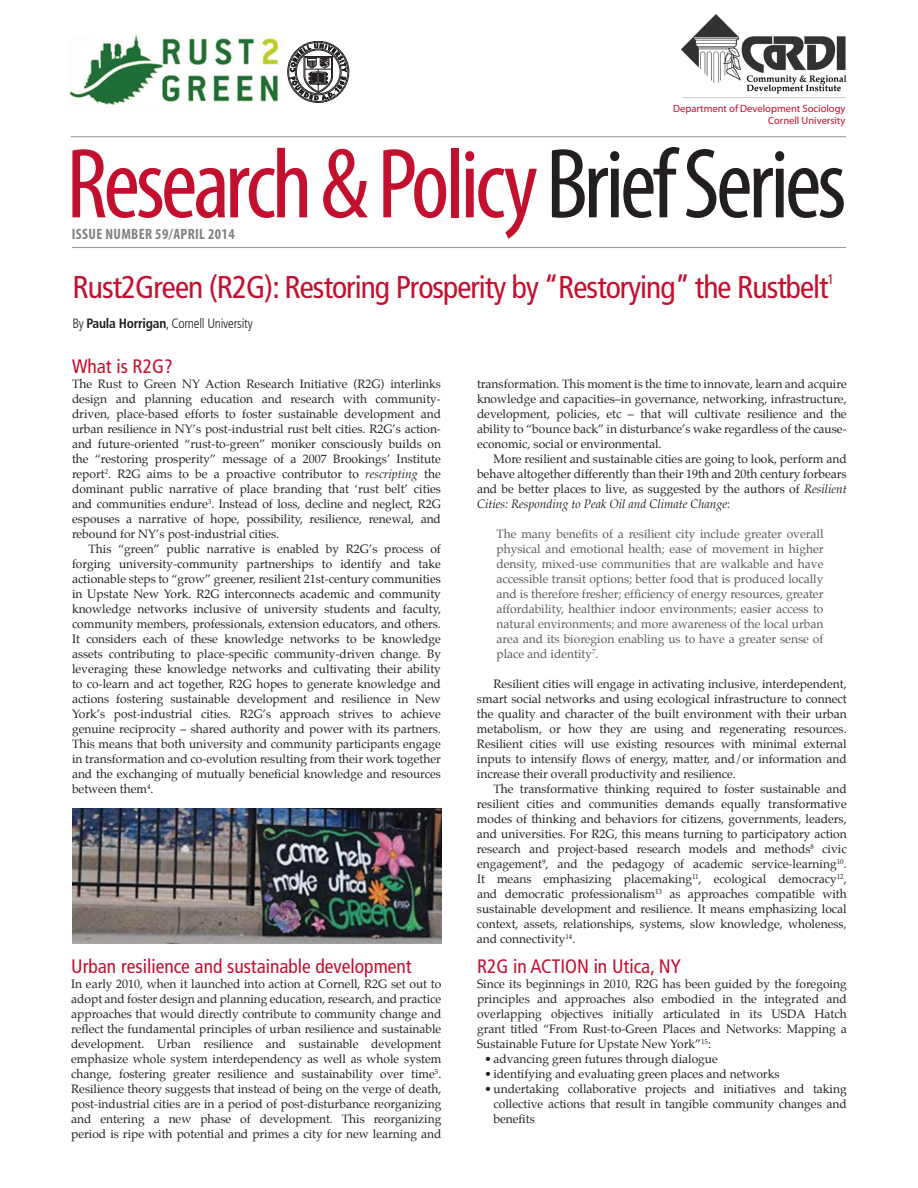
<style>
.page{position:relative;width:918px;height:1188px;background:#fff}
.page>*{position:absolute;margin:0;border:0;box-sizing:border-box;transform-origin:0 0}
.t1{font:condensed 100.5px "Myriad Pro";letter-spacing:-.04em;color:#c3102f}
.t2{font:condensed 31.5px "Frutiger LT Std";letter-spacing:-.03em;color:#c3102f}
.t3{font:condensed 19.5px "Frutiger LT Std";color:#c3102f}
.t4{font:700 condensed 15px "Myriad Pro";letter-spacing:.025em;color:#808285}
.t5{font:condensed 13.95px "Frutiger LT Std";color:#c3102f}
.t6{font:300 condensed 13.5px "Frutiger LT Std";letter-spacing:-.02em;color:#231f20}
.t7{font:12px/15px "Palatino";color:#231f20;text-align:justify}
.t8{font:12px/15px "Palatino";color:#57585a;text-align:justify}
.t9{font:10.5px/12.6px "Myriad Pro";color:#c3102f;text-align:right}
.s1{color:#231f20}
.s2{font-weight:700}
.s3{font-style:italic}
</style>
<div class="page">
<hr style="left:71px;top:136px;width:775px;height:1px;background:#939598">
<hr style="left:72px;top:247px;width:774px;height:1px;background:#939598">
<img style="left:681px;top:14px;width:166px;height:84px">
<img style="left:70px;top:35px;width:209px;height:70px">
<svg style="left:288px;top:41px;width:61px;height:62px"></svg>
<img style="left:72px;top:808px;width:370px;height:135px">
<p class="t9" style="left:673px;top:102px;width:174px">Department of Development Sociology<br>Cornell University</p>
<h1 class="t1" style="left:66px;top:130px;width:782px">Research &amp; Policy <span class="s1">Brief Series</span></h1>
<p class="t4" style="left:72px;top:225px;width:164px">ISSUE NUMBER 59/APRIL 2014</p>
<h2 class="t2" style="left:72px;top:269px;width:758px">Rust2Green (R2G): Restoring Prosperity by “Restorying” the Rustbelt</h2>
<p class="t5" style="left:828px;top:271px;width:8px">1</p>
<p class="t6" style="left:72px;top:316px;width:182px">By <span class="s2">Paula Horrigan</span>, Cornell University</p>
<h3 class="t3" style="left:72px;top:355px;width:102px">What is R2G?</h3>
<p class="t7" style="left:72px;top:378px;width:371px">The Rust to Green NY Action Research Initiative (R2G) interlinks design and planning education and research with community&shy;driven, place-based efforts to foster sustainable development and urban resilience in NY’s post-industrial rust belt cities. R2G’s action&shy;and future-oriented “rust-to-green” moniker consciously builds on the “restoring prosperity” message of a 2007 Brookings’ Institute report<sup>2</sup>. R2G aims to be a proactive contributor to <span class="s3">rescripting</span> the dominant public narrative of place branding that ‘rust belt’ cities and communities endure<sup>3</sup>. Instead of loss, decline and neglect, R2G espouses a narrative of hope, possibility, resilience, renewal, and rebound for NY’s post-industrial cities.</p>
<p class="t7" style="left:72px;top:543px;width:371px;text-indent:16px">This “green” public narrative is enabled by R2G’s process of forging university-community partnerships to identify and take actionable steps to “grow” greener, resilient 21st-century communities in Upstate New York. R2G interconnects academic and community knowledge networks inclusive of university students and faculty, community members, professionals, extension educators, and others.<br>It considers each of these knowledge networks to be knowledge assets contributing to place-specific community-driven change. By leveraging these knowledge networks and cultivating their ability to co-learn and act together, R2G hopes to generate knowledge and actions fostering sustainable development and resilience in New York’s post-industrial cities. R2G’s approach strives to achieve genuine reciprocity – shared authority and power with its partners.<br>This means that both university and community participants engage in transformation and co-evolution resulting from their work together and the exchanging of mutually beneficial knowledge and resources between them<sup>4</sup>.</p>
<h3 class="t3" style="left:71px;top:955px;width:342px">Urban resilience and sustainable development</h3>
<p class="t7" style="left:71px;top:978px;width:372px">In early 2010, when it launched into action at Cornell, R2G set out to adopt and foster design and planning education, research, and practice approaches that would directly contribute to community change and reflect the fundamental principles of urban resilience and sustainable development. Urban resilience and sustainable development emphasize whole system interdependency as well as whole system change, fostering greater resilience and sustainability over time<sup>5</sup>.<br>Resilience theory suggests that instead of being on the verge of death, post-industrial cities are in a period of post-disturbance reorganizing and entering a new phase of development. This reorganizing period is ripe with potential and primes a city for new learning and</p>
<p class="t7" style="left:477px;top:378px;width:371px">transformation. This moment is the time to innovate, learn and acquire knowledge and capacities–in governance, networking, infrastructure, development, policies, etc – that will cultivate resilience and the ability to “bounce back” in disturbance’s wake regardless of the cause&shy;economic, social or environmental.</p>
<p class="t7" style="left:477px;top:453px;width:371px;text-indent:16px">More resilient and sustainable cities are going to look, perform and behave altogether differently than their 19th and 20th century forbears and be better places to live, as suggested by the authors of <span class="s3">Resilient Cities: Responding to Peak Oil and Climate Change</span>:</p>
<p class="t8" style="left:496px;top:528px;width:329px">The many benefits of a resilient city include greater overall physical and emotional health; ease of movement in higher density, mixed-use communities that are walkable and have accessible transit options; better food that is produced locally and is therefore fresher; efficiency of energy resources, greater affordability, healthier indoor environments; easier access to natural environments; and more awareness of the local urban area and its bioregion enabling us to have a greater sense of place and identity<sup>7</sup>.</p>
<p class="t7" style="left:477px;top:678px;width:371px;text-indent:16px">Resilient cities will engage in activating inclusive, interdependent, smart social networks and using ecological infrastructure to connect the quality and character of the built environment with their urban metabolism, or how they are using and regenerating resources.<br>Resilient cities will use existing resources with minimal external inputs to intensify flows of energy, matter, and/or information and increase their overall productivity and resilience.</p>
<p class="t7" style="left:477px;top:783px;width:371px;text-indent:16px">The transformative thinking required to foster sustainable and resilient cities and communities demands equally transformative modes of thinking and behaviors for citizens, governments, leaders, and universities. For R2G, this means turning to participatory action research and project-based research models and methods<sup>8</sup> civic engagement<sup>9</sup>, and the pedagogy of academic service-learning<sup>10</sup>.<br>It means emphasizing placemaking<sup>11</sup>, ecological democracy<sup>12</sup>, and democratic professionalism<sup>13</sup> as approaches compatible with sustainable development and resilience. It means emphasizing local context, assets, relationships, systems, slow knowledge, wholeness, and connectivity<sup>14</sup>.</p>
<h3 class="t3" style="left:477px;top:955px;width:206px">R2G in ACTION in Utica, NY</h3>
<p class="t7" style="left:477px;top:978px;width:371px">Since its beginnings in 2010, R2G has been guided by the foregoing principles and approaches also embodied in the integrated and overlapping objectives initially articulated in its USDA Hatch grant titled “From Rust-to-Green Places and Networks: Mapping a Sustainable Future for Upstate New York”<sup>15</sup>:</p>
<p class="t7" style="left:484px;top:1053px;width:235px">•advancing green futures through dialogue</p>
<p class="t7" style="left:484px;top:1068px;width:296px">•identifying and evaluating green places and networks</p>
<p class="t7" style="left:493px;top:1083px;width:355px;text-indent:-9px">•undertaking collaborative projects and initiatives and taking collective actions that result in tangible community changes and benefits</p>
</div>
